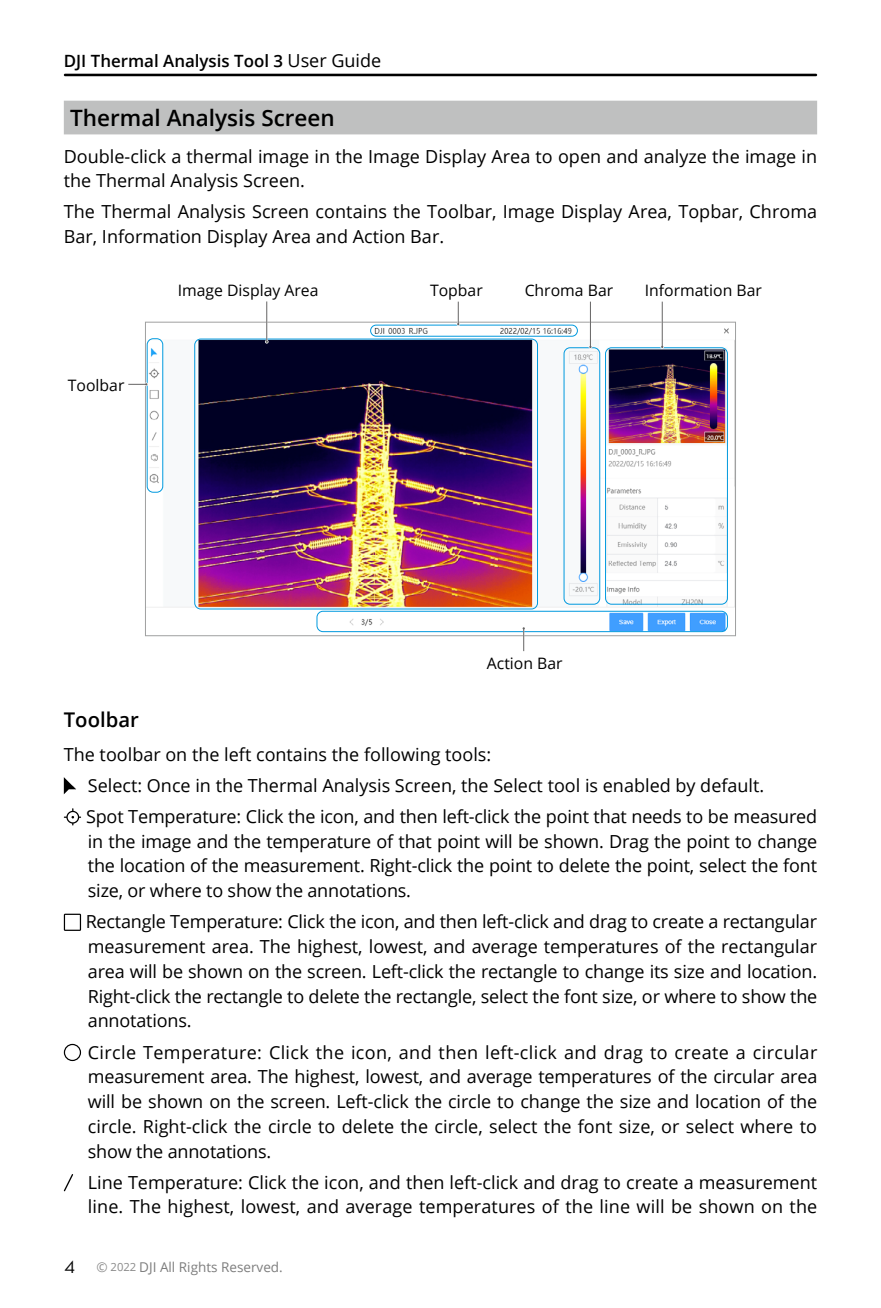
<style>
.page{position:relative;width:881px;height:1308px;background:#fff}
.page>*{position:absolute;margin:0;border:0;box-sizing:border-box;transform-origin:0 0}
.t1{font:600 22.5px "Open Sans";color:#000}
.t2{font:600 20.25px "Open Sans";color:#000}
.t3{font:18px/24.8px "Open Sans";color:#000}
.t4{font:600 16.88px "Open Sans";color:#000}
.t5{font:15.75px "Open Sans";color:#000}
.t6{font:13.5px "Open Sans";color:#7d7d7d}
.s1{font-weight:400;font-size:18px}
.s2{font-family:"Dji";font-size:18px;color:#000}
.s3{color:#898989}
.s4{font-size:11.25px;color:#898989}
</style>
<div class="page">
<hr style="left:64px;top:74px;width:752px;height:2px;background:#000">
<div style="left:64px;top:101px;width:752px;height:33px;background:#bfc0c0"></div>
<svg style="left:64px;top:777px;width:12px;height:17px"></svg>
<svg style="left:64px;top:808px;width:17px;height:17px"></svg>
<svg style="left:64px;top:913px;width:17px;height:18px"></svg>
<svg style="left:64px;top:1043px;width:17px;height:18px"></svg>
<svg style="left:64px;top:1174px;width:9px;height:17px"></svg>
<img style="left:147px;top:324px;width:586px;height:309px">
<div style="left:147px;top:338px;width:16px;height:154px;border:1px solid #0099de;border-radius:6px"></div>
<div style="left:370px;top:325px;width:207px;height:11px;border:1px solid #0099de;border-radius:6px"></div>
<div style="left:316px;top:611px;width:411px;height:21px;border:1px solid #0099de;border-radius:6px"></div>
<div style="left:563px;top:347px;width:37px;height:257px;border:1px solid #0099de;border-radius:6px"></div>
<div style="left:605px;top:347px;width:122px;height:257px;border:1px solid #0099de;border-radius:6px"></div>
<div style="left:194px;top:339px;width:343px;height:270px;border:1px solid #0099de;border-radius:6px"></div>
<hr style="left:266px;top:301px;width:1px;height:41px;background:#656464">
<svg style="left:456px;top:302px;width:4px;height:24px"></svg>
<hr style="left:589px;top:302px;width:1px;height:45px;background:#656464">
<svg style="left:588px;top:345px;width:4px;height:4px"></svg>
<svg style="left:521px;top:626px;width:4px;height:25px"></svg>
<hr style="left:661px;top:302px;width:1px;height:45px;background:#656464">
<svg style="left:660px;top:345px;width:3px;height:4px"></svg>
<svg style="left:128px;top:382px;width:20px;height:4px"></svg>
<p class="t4" style="left:64px;top:49px;width:319px">DJI Thermal Analysis Tool 3 <span class="s1">User Guide</span></p>
<p class="t1" style="left:70px;top:102px;width:266px">Thermal Analysis Screen</p>
<p class="t3" style="left:64px;top:143px;width:754px">Double-click a thermal image in the Image Display Area to open and analyze the image in the Thermal Analysis Screen.</p>
<p class="t3" style="left:64px;top:199px;width:754px">The Thermal Analysis Screen contains the Toolbar, Image Display Area, Topbar, Chroma<br>Bar, Information Display Area and Action Bar.</p>
<p class="t5" style="left:68px;top:374px;width:58px">Toolbar</p>
<p class="t5" style="left:178px;top:280px;width:142px">Image Display Area</p>
<p class="t5" style="left:430px;top:280px;width:54px">Topbar</p>
<p class="t5" style="left:524px;top:280px;width:90px">Chroma Bar</p>
<p class="t5" style="left:644px;top:280px;width:118px">Information Bar</p>
<p class="t5" style="left:486px;top:652px;width:77px">Action Bar</p>
<p class="t2" style="left:64px;top:705px;width:76px">Toolbar</p>
<p class="t3" style="left:86px;top:738px;width:732px;line-height:31.1px;text-indent:-22px">The toolbar on the left contains the following tools:<br>Select: Once in the Thermal Analysis Screen, the Select tool is enabled by default.<br>Spot Temperature: Click the icon, and then left-click the point that needs to be measured</p>
<p class="t3" style="left:88px;top:828px;width:730px;text-align:justify">in the image and the temperature of that point will be shown. Drag the point to change the location of the measurement. Right-click the point to delete the point, select the font size, or where to show the annotations.</p>
<p class="t3" style="left:86px;top:909px;width:733px;text-align:justify">Rectangle Temperature: Click the icon, and then left-click and drag to create a rectangular measurement area. The highest, lowest, and average temperatures of the rectangular area will be shown on the screen. Left-click the rectangle to change its size and location.<br>Right-click the rectangle to delete the rectangle, select the font size, or where to show the annotations.</p>
<p class="t3" style="left:88px;top:1039px;width:730px;text-align:justify">Circle Temperature: Click the icon, and then left-click and drag to create a circular measurement area. The highest, lowest, and average temperatures of the circular area will be shown on the screen. Left-click the circle to change the size and location of the circle. Right-click the circle to delete the circle, select the font size, or select where to show the annotations.</p>
<p class="t3" style="left:88px;top:1169px;width:730px">Line Temperature: Click the icon, and then left-click and drag to create a measurement line. The highest, lowest, and average temperatures of the line will be shown on the</p>
<p class="t6" style="left:64px;top:1257px;width:220px"><span class="s2">4</span> <span class="s3">©</span> <span class="s4">2022</span> DJI All Rights Reserved.</p>
</div>
